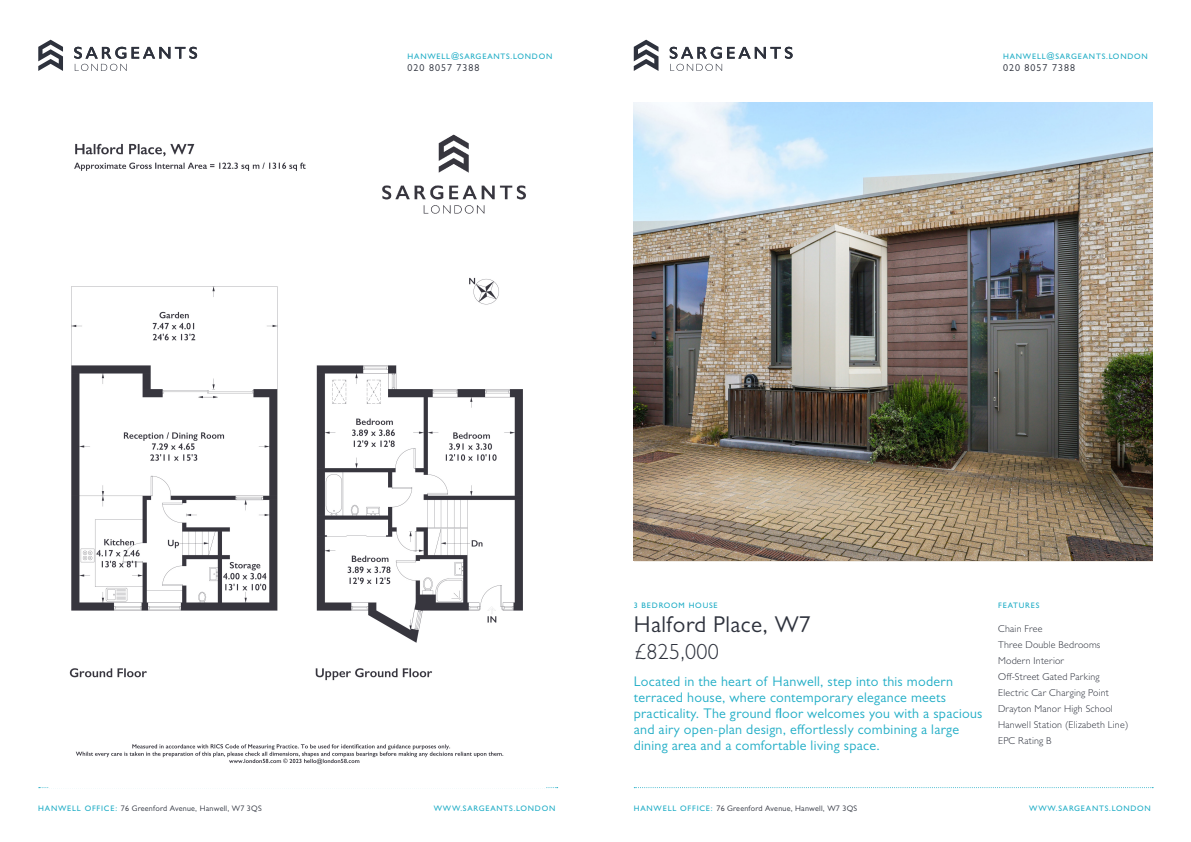
<style>
.page{position:relative;width:1191px;height:842px;background:#fff}
.page>*{position:absolute;margin:0;border:0;box-sizing:border-box;transform-origin:0 0}
.t1{font:23px "Gill Sans MT Pro";letter-spacing:.02em;color:#2e323d}
.t2{font:300 22px "Gill Sans MT Std";letter-spacing:.02em;color:#2e323d}
.t3{font:14px "Gill Sans MT Pro";letter-spacing:.02em;color:#20adc6}
.t4{font:300 10px/16px "Gill Sans MT Std";letter-spacing:.02em;color:#2e323d}
.t5{font:10px "Gill Sans MT Pro";letter-spacing:.1em;color:#2e323d}
.t6{font:500 8px "Gill Sans MT Std";letter-spacing:.1em;color:#20adc6}
.t7{font:8px "Gill Sans MT Pro";letter-spacing:.03em;color:#2e323d}
.s1{font-family:"Gill Sans MT Std";font-weight:500;color:#20adc6}
</style>
<div class="page">
<svg style="left:634px;top:40px;width:24px;height:31px"></svg>
<svg style="left:669px;top:47px;width:123px;height:24px"></svg>
<svg style="left:634px;top:787px;width:519px;height:1px"></svg>
<svg style="left:38px;top:40px;width:25px;height:31px"></svg>
<svg style="left:74px;top:47px;width:123px;height:24px"></svg>
<svg style="left:39px;top:787px;width:519px;height:1px"></svg>
<img style="left:634px;top:102px;width:518px;height:459px">
<img style="left:69px;top:134px;width:457px;height:631px">
<p class="t6" style="left:407px;top:51px;width:146px">HANWELL@SARGEANTS.LONDON</p>
<p class="t5" style="left:407px;top:61px;width:73px">020 8057 7388</p>
<p class="t6" style="left:1003px;top:51px;width:146px">HANWELL@SARGEANTS.LONDON</p>
<p class="t5" style="left:1003px;top:61px;width:73px">020 8057 7388</p>
<p class="t7" style="left:38px;top:803px;width:225px"><span class="s1">HANWELL OFFICE:</span> 76 Greenford Avenue, Hanwell, W7 3QS</p>
<p class="t6" style="left:634px;top:601px;width:85px">3 BEDROOM HOUSE</p>
<p class="t1" style="left:634px;top:611px;width:178px">Halford Place, W7</p>
<p class="t2" style="left:634px;top:638px;width:87px">£825,000</p>
<p class="t3" style="left:634px;top:673px;width:321px">Located in the heart of Hanwell, step into this modern</p>
<p class="t3" style="left:634px;top:689px;width:314px">terraced house, where contemporary elegance meets</p>
<p class="t3" style="left:634px;top:705px;width:350px">practicality. The ground floor welcomes you with a spacious</p>
<p class="t3" style="left:634px;top:721px;width:327px">and airy open-plan design, effortlessly combining a large</p>
<p class="t3" style="left:634px;top:737px;width:247px">dining area and a comfortable living space.</p>
<p class="t6" style="left:998px;top:601px;width:43px">FEATURES</p>
<p class="t4" style="left:998px;top:621px;width:46px">Chain Free</p>
<p class="t4" style="left:998px;top:637px;width:104px">Three Double Bedrooms</p>
<p class="t4" style="left:998px;top:653px;width:103px">Modern Interior<br>Off-Street Gated Parking</p>
<p class="t4" style="left:998px;top:685px;width:112px">Electric Car Charging Point</p>
<p class="t4" style="left:998px;top:701px;width:116px">Drayton Manor High School</p>
<p class="t4" style="left:998px;top:717px;width:132px">Hanwell Station (Elizabeth Line)</p>
<p class="t4" style="left:998px;top:733px;width:55px">EPC Rating B</p>
<p class="t6" style="left:434px;top:803px;width:123px">WWW.SARGEANTS.LONDON</p>
<p class="t7" style="left:634px;top:803px;width:225px"><span class="s1">HANWELL OFFICE:</span> 76 Greenford Avenue, Hanwell, W7 3QS</p>
<p class="t6" style="left:1029px;top:803px;width:123px">WWW.SARGEANTS.LONDON</p>
</div>
